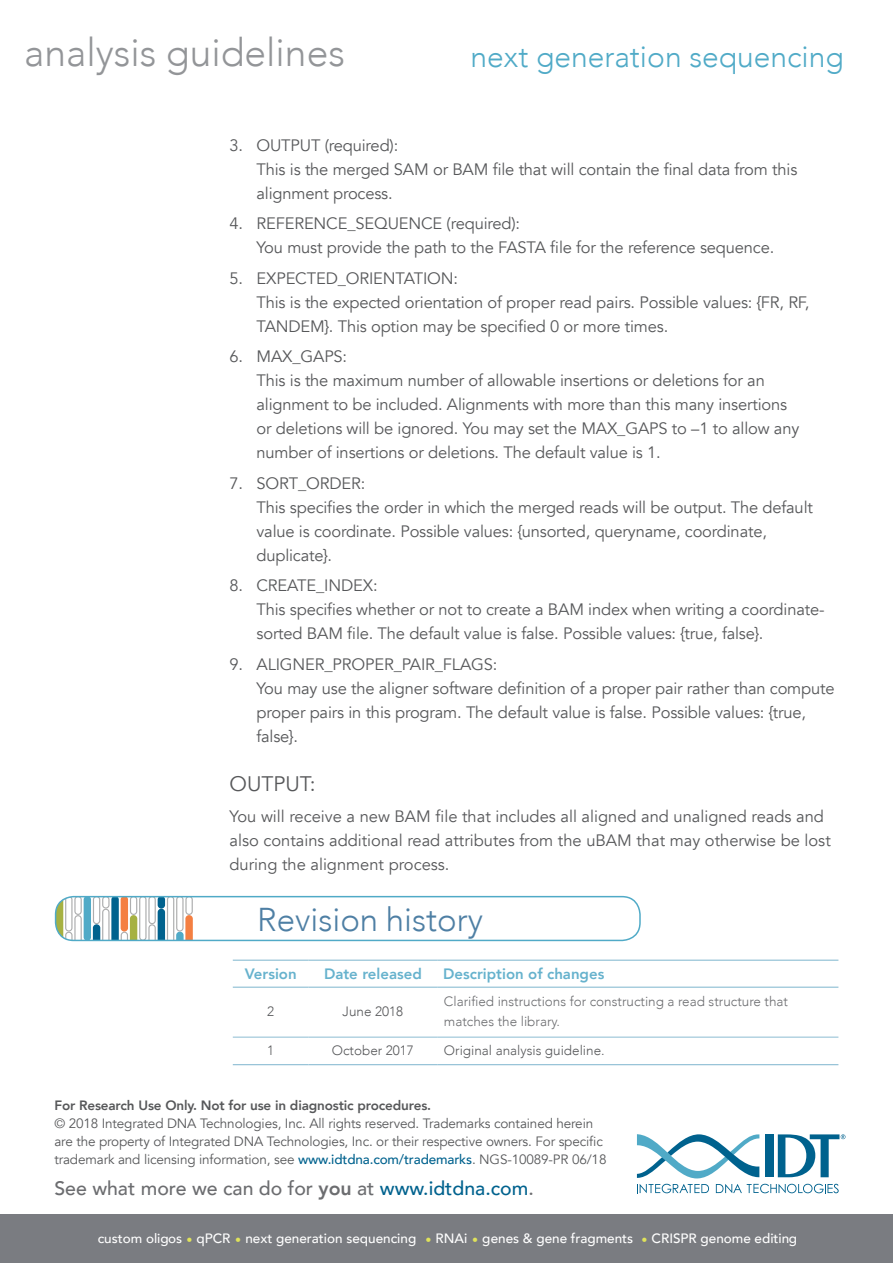
<style>
.page{position:relative;width:893px;height:1263px;background:#fff}
.page>*{position:absolute;margin:0;border:0;box-sizing:border-box;transform-origin:0 0}
.t1{font:300 39px "Avenir";color:#939598}
.t2{font:300 33px "Avenir";color:#4e7fa4}
.t3{font:300 30px "Avenir";color:#50aac7}
.t4{font:21px "Avenir";color:#57585a}
.t5{font:500 19.5px "Avenir";color:#6c6d70}
.BodyCopy{font:16.5px/24px "Avenir";letter-spacing:-.01em;color:#57585a}
.Table_Header_Row_Col{font:800 15px "Avenir";color:#66b2cd}
.Table_Header_Row{font:800 15px "Avenir";color:#66b2cd}
.t6{font:13.5px/18px "Avenir";letter-spacing:-.01em;color:#57585a}
.t7{font:500 13.5px "Avenir";color:#fff}
.Table_Body_Col_1{font:300 13.5px/19.5px "Avenir";color:#6c6d70}
.Table_Body_Col_1-2{font:300 13.5px "Avenir";color:#57585a}
.s1{font-weight:800}
.s2{font-weight:500;color:#00628e}
.s3{color:#00628e}
.s4{font-size:13.2px}
.s5{font-size:12px;color:#dfe25b}
</style>
<div class="page">
<svg style="left:637px;top:1184px;width:72px;height:9px"></svg>
<svg style="left:716px;top:1184px;width:123px;height:9px"></svg>
<svg style="left:637px;top:1134px;width:122px;height:44px"></svg>
<div style="left:765px;top:1134px;width:8px;height:43px;background:#00628e"></div>
<svg style="left:778px;top:1134px;width:67px;height:43px"></svg>
<div style="left:0;top:1215px;width:893px;height:48px;background:#7a7c81"></div>
<hr style="left:233px;top:1037px;width:76px;height:1px;background:#8cbdd3">
<hr style="left:309px;top:1037px;width:128px;height:1px;background:#8cbdd3">
<hr style="left:437px;top:1037px;width:401px;height:1px;background:#8cbdd3">
<hr style="left:233px;top:960px;width:76px;height:1px;background:#8cbdd3">
<hr style="left:309px;top:960px;width:128px;height:1px;background:#8cbdd3">
<hr style="left:437px;top:960px;width:401px;height:1px;background:#8cbdd3">
<hr style="left:233px;top:987px;width:76px;height:1px;background:#8cbdd3">
<hr style="left:309px;top:987px;width:128px;height:1px;background:#8cbdd3">
<hr style="left:437px;top:987px;width:401px;height:1px;background:#8cbdd3">
<hr style="left:233px;top:1064px;width:76px;height:1px;background:#8cbdd3">
<hr style="left:309px;top:1064px;width:128px;height:1px;background:#8cbdd3">
<hr style="left:437px;top:1064px;width:401px;height:1px;background:#8cbdd3">
<div style="left:84px;top:897px;width:7px;height:43px;background:#50aac7;border-radius:4px"></div>
<svg style="left:56px;top:897px;width:26px;height:43px"></svg>
<svg style="left:93px;top:899px;width:100px;height:39px"></svg>
<div style="left:55px;top:896px;width:586px;height:45px;border:2px solid #50aac7;border-radius:18px"></div>
<p class="t1" style="left:24px;top:29px;width:322px">analysis guidelines</p>
<p class="t3" style="left:471px;top:39px;width:375px">next generation sequencing</p>
<p class="BodyCopy" style="left:256px;top:133px;width:542px;text-indent:-27px">3. OUTPUT (required):<br>This is the merged SAM or BAM file that will contain the final data from this alignment process.</p>
<p class="BodyCopy" style="left:256px;top:212px;width:519px;text-indent:-27px">4. REFERENCE_SEQUENCE (required):<br>You must provide the path to the FASTA file for the reference sequence.</p>
<p class="BodyCopy" style="left:256px;top:266px;width:554px;text-indent:-27px">5. EXPECTED_ORIENTATION:<br>This is the expected orientation of proper read pairs. Possible values: {FR, RF,<br>TANDEM}. This option may be specified 0 or more times.</p>
<p class="BodyCopy" style="left:256px;top:345px;width:544px;text-indent:-27px">6. MAX_GAPS:<br>This is the maximum number of allowable insertions or deletions for an alignment to be included. Alignments with more than this many insertions or deletions will be ignored. You may set the MAX_GAPS to –1 to allow any number of insertions or deletions. The default value is 1.</p>
<p class="BodyCopy" style="left:256px;top:471px;width:558px;text-indent:-27px">7. SORT_ORDER:<br>This specifies the order in which the merged reads will be output. The default value is coordinate. Possible values: {unsorted, queryname, coordinate, duplicate}.</p>
<p class="BodyCopy" style="left:256px;top:574px;width:570px;text-indent:-27px">8. CREATE_INDEX:<br>This specifies whether or not to create a BAM index when writing a coordinate&shy;sorted BAM file. The default value is false. Possible values: {true, false}.</p>
<p class="BodyCopy" style="left:256px;top:652px;width:580px;text-indent:-27px">9. ALIGNER_PROPER_PAIR_FLAGS:<br>You may use the aligner software definition of a proper pair rather than compute proper pairs in this program. The default value is false. Possible values: {true, false}.</p>
<h3 class="t4" style="left:230px;top:771px;width:87px">OUTPUT:</h3>
<p class="BodyCopy" style="left:230px;top:804px;width:603px">You will receive a new BAM file that includes all aligned and unaligned reads and also contains additional read attributes from the uBAM that may otherwise be lost during the alignment process.</p>
<h1 class="t2" style="left:257px;top:900px;width:227px">Revision history</h1>
<p class="Table_Header_Row" style="left:245px;top:962px;width:53px">Version</p>
<p class="Table_Header_Row" style="left:324px;top:962px;width:99px">Date released</p>
<p class="Table_Header_Row_Col" style="left:443px;top:962px;width:163px">Description of changes</p>
<p class="Table_Body_Col_1-2" style="left:267px;top:1003px;width:9px">2</p>
<p class="Table_Body_Col_1-2" style="left:343px;top:1003px;width:62px">June 2018</p>
<p class="Table_Body_Col_1" style="left:444px;top:992px;width:346px">Clarified instructions for constructing a read structure that matches the library.</p>
<p class="Table_Body_Col_1-2" style="left:267px;top:1042px;width:9px">1</p>
<p class="Table_Body_Col_1-2" style="left:332px;top:1042px;width:84px">October 2017</p>
<p class="Table_Body_Col_1-2" style="left:444px;top:1042px;width:162px">Original analysis guideline.</p>
<p class="t6" style="left:54px;top:1097px;width:554px"><span class="s1">For Research Use Only. Not for use in diagnostic procedures.<br></span>© 2018 Integrated DNA Technologies, Inc. All rights reserved. Trademarks contained herein are the property of Integrated DNA Technologies, Inc. or their respective owners. For specific trademark and licensing information, see <span class="s2">www.idtdna.com/trademarks</span>. NGS-10089-PR 06/18</p>
<p class="t5" style="left:54px;top:1171px;width:481px">See what more we can do for <span class="s1">you</span> at <span class="s3">www.idtdna.com</span>.</p>
<p class="t7" style="left:98px;top:1227px;width:701px"><span class="s4">custom oligo</span>s <span class="s5">•</span> qPCR <span class="s5">•</span> next generation sequencing <span class="s5">•</span> RNAi <span class="s5">•</span> genes &amp; gene fragments <span class="s5">•</span> CRISPR genome editing</p>
</div>
